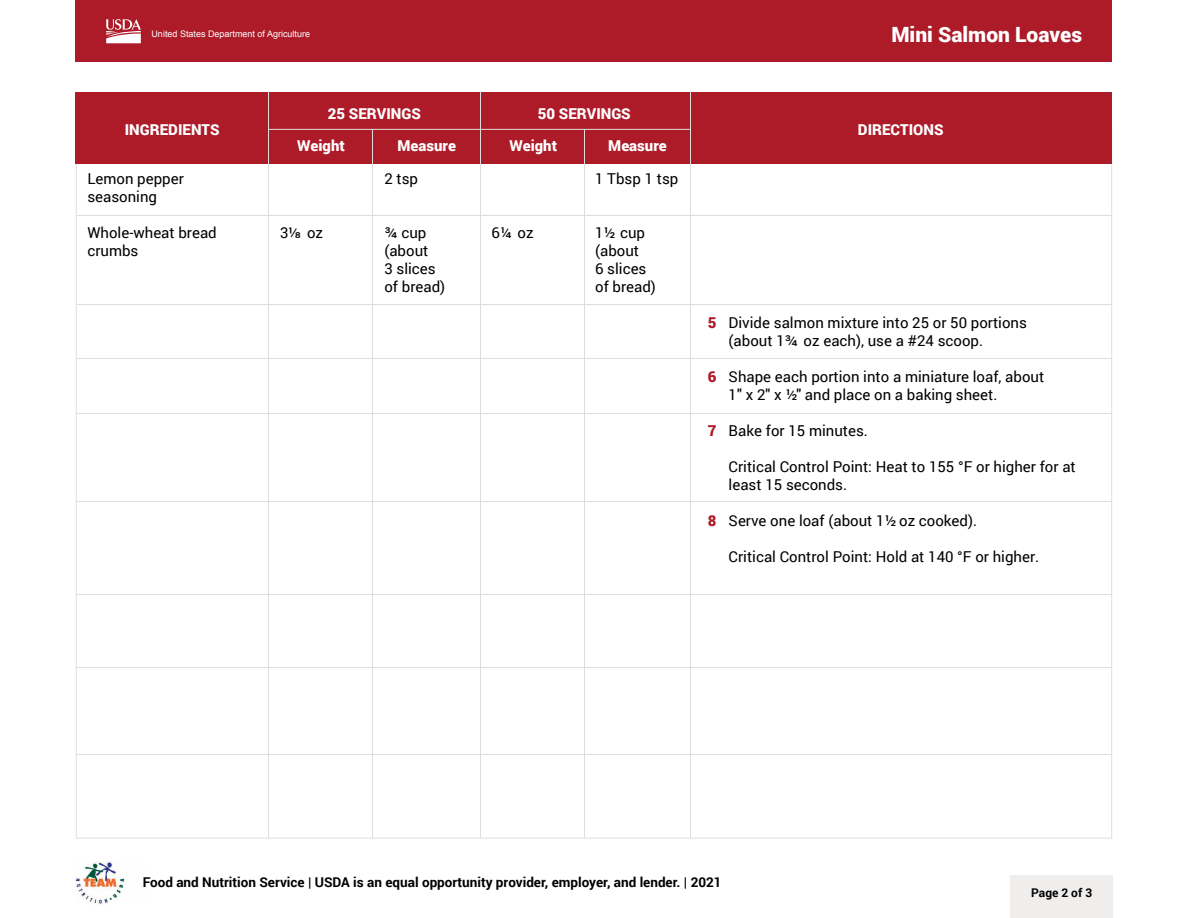
<style>
.page{position:relative;width:1188px;height:918px;background:#fff}
.page>*{position:absolute;margin:0;border:0;box-sizing:border-box;transform-origin:0 0}
.t1{font:900 21px "Roboto";color:#fff}
.t2{font:15px/18px "Roboto";color:#000}
.t3{font:900 15px "Roboto";color:#fff}
.t4{font:700 13.5px "Roboto";color:#000}
.t5{font:700 12px "Roboto";color:#000}
.t6{font:9px "Arial";color:#fff}
.s1{font-weight:900;color:#ad1a28}
</style>
<div class="page">
<div style="left:76px;top:0;width:1036px;height:61px;background:#ad1a28"></div>
<img style="left:75px;top:861px;width:50px;height:44px">
<div style="left:1011px;top:876px;width:102px;height:42px;background:#efeeed"></div>
<svg style="left:106px;top:19px;width:35px;height:24px"></svg>
<div style="left:76px;top:92px;width:1036px;height:72px;background:#ad1a28"></div>
<hr style="left:269px;top:129px;width:421px;height:1px;background:#dedddc">
<hr style="left:77px;top:215px;width:1035px;height:1px;background:#dedddc">
<hr style="left:77px;top:304px;width:1035px;height:1px;background:#dedddc">
<hr style="left:77px;top:413px;width:1035px;height:1px;background:#dedddc">
<hr style="left:584px;top:129px;width:1px;height:709px;background:#dedddc">
<hr style="left:372px;top:129px;width:1px;height:710px;background:#dedddc">
<hr style="left:690px;top:92px;width:1px;height:746px;background:#dedddc">
<hr style="left:480px;top:92px;width:1px;height:746px;background:#dedddc">
<hr style="left:268px;top:92px;width:1px;height:746px;background:#dedddc">
<hr style="left:77px;top:358px;width:1035px;height:1px;background:#dedddc">
<hr style="left:77px;top:501px;width:1035px;height:1px;background:#dedddc">
<hr style="left:76px;top:667px;width:1035px;height:1px;background:#dedddc">
<hr style="left:76px;top:754px;width:1035px;height:1px;background:#dedddc">
<hr style="left:77px;top:594px;width:1035px;height:1px;background:#dedddc">
<p class="t6" style="left:152px;top:27px;width:160px">United States Department of Agriculture</p>
<p class="t3" style="left:328px;top:103px;width:94px">25 SERVINGS</p>
<p class="t3" style="left:538px;top:103px;width:94px">50 SERVINGS</p>
<p class="t1" style="left:891px;top:19px;width:192px">Mini Salmon Loaves</p>
<p class="t3" style="left:125px;top:119px;width:96px">INGREDIENTS</p>
<p class="t3" style="left:858px;top:119px;width:87px">DIRECTIONS</p>
<p class="t3" style="left:297px;top:135px;width:49px">Weight</p>
<p class="t3" style="left:398px;top:135px;width:60px">Measure</p>
<p class="t3" style="left:509px;top:135px;width:49px">Weight</p>
<p class="t3" style="left:608px;top:135px;width:60px">Measure</p>
<p class="t2" style="left:87px;top:169px;width:98px">Lemon pepper</p>
<p class="t2" style="left:384px;top:169px;width:35px">2 tsp</p>
<p class="t2" style="left:595px;top:169px;width:85px">1 Tbsp 1 tsp</p>
<p class="t2" style="left:87px;top:187px;width:71px">seasoning</p>
<p class="t2" style="left:87px;top:223px;width:131px">Whole-wheat bread</p>
<p class="t2" style="left:280px;top:223px;width:44px">3⅛ oz</p>
<p class="t2" style="left:384px;top:223px;width:44px">¾ cup</p>
<p class="t2" style="left:492px;top:223px;width:43px">6¼ oz</p>
<p class="t2" style="left:595px;top:223px;width:51px">1½ cup</p>
<p class="t2" style="left:87px;top:241px;width:53px">crumbs</p>
<p class="t2" style="left:384px;top:241px;width:45px">(about</p>
<p class="t2" style="left:595px;top:241px;width:45px">(about</p>
<p class="t2" style="left:384px;top:259px;width:53px">3 slices</p>
<p class="t2" style="left:595px;top:259px;width:53px">6 slices</p>
<p class="t2" style="left:384px;top:277px;width:62px">of bread)</p>
<p class="t2" style="left:595px;top:277px;width:62px">of bread)</p>
<p class="t2" style="left:729px;top:313px;width:300px;text-indent:-21px"><span class="s1">5</span> Divide salmon mixture into 25 or 50 portions (about 1¾ oz each), use a #24 scoop.</p>
<p class="t2" style="left:729px;top:367px;width:317px;text-indent:-21px"><span class="s1">6</span> Shape each portion into a miniature loaf, about<br>1" x 2" x ½″ and place on a baking sheet.</p>
<p class="t2" style="left:708px;top:421px;width:162px"><span class="s1">7</span> Bake for 15 minutes.</p>
<p class="t2" style="left:729px;top:457px;width:349px">Critical Control Point: Heat to 155 °F or higher for at least 15 seconds.</p>
<p class="t2" style="left:708px;top:511px;width:271px"><span class="s1">8</span> Serve one loaf (about 1½ oz cooked).</p>
<p class="t2" style="left:729px;top:547px;width:312px">Critical Control Point: Hold at 140 °F or higher.</p>
<p class="t4" style="left:143px;top:873px;width:580px">Food and Nutrition Service | USDA is an equal opportunity provider, employer, and lender. | 2021</p>
<p class="t5" style="left:1031px;top:885px;width:63px">Page 2 of 3</p>
</div>
